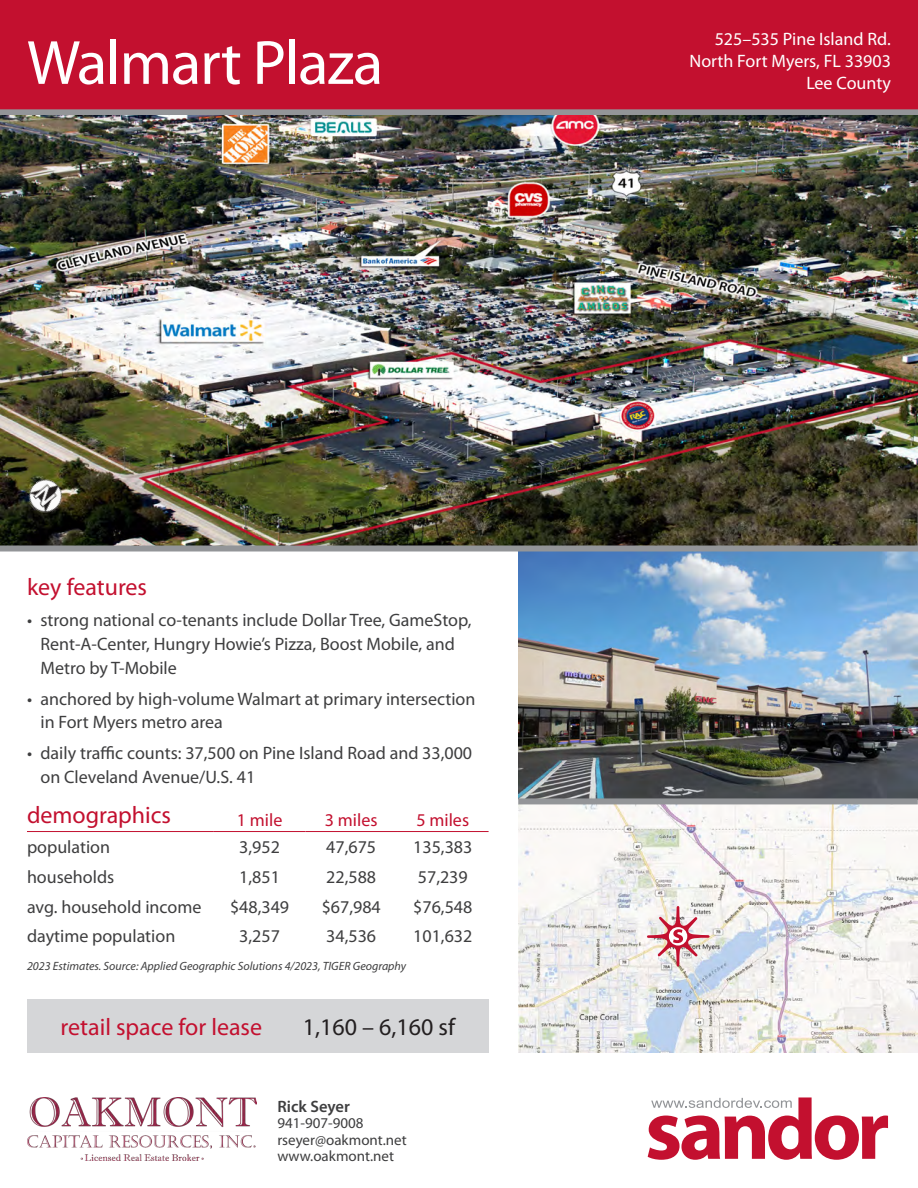
<style>
.page{position:relative;width:918px;height:1188px;background:#fff}
.page>*{position:absolute;margin:0;border:0;box-sizing:border-box;transform-origin:0 0}
.t1{font:63px "Myriad Pro";letter-spacing:-.02em;color:#fff}
.t2{font:24px "Myriad Pro";color:#c3102f}
.t3{font:24px "Myriad Pro";color:#231f20}
.t4{font:18px/24px "Myriad Pro";color:#3e3e3f}
.t5{font:18px/21.6px "Myriad Pro";color:#fff;text-align:right}
.t6{font:18px "Myriad Pro";color:#c3102f}
.t7{font:600 16.5px "Myriad Pro";color:#3e3e3f}
.t8{font:15px/16.5px "Myriad Pro";color:#3e3e3f}
.t9{font:italic 12px "Myriad Pro";color:#3e3e3f}
</style>
<div class="page">
<div style="left:0;top:0;width:918px;height:110px;background:#c3102f"></div>
<div style="left:0;top:109px;width:918px;height:6px;background:#939598"></div>
<svg style="left:648px;top:1097px;width:240px;height:63px"></svg>
<img style="left:0;top:115px;width:918px;height:431px">
<div style="left:27px;top:999px;width:462px;height:54px;background:#d5d6d8"></div>
<img style="left:518px;top:804px;width:400px;height:249px">
<svg style="left:647px;top:906px;width:63px;height:61px"></svg>
<img style="left:518px;top:552px;width:400px;height:246px">
<img style="left:22px;top:473px;width:47px;height:47px">
<div style="left:518px;top:798px;width:400px;height:6px;background:#939598"></div>
<div style="left:0;top:546px;width:918px;height:6px;background:#939598"></div>
<hr style="left:27px;top:831px;width:187px;height:1px;background:#c3102f">
<hr style="left:214px;top:831px;width:91px;height:1px;background:#c3102f">
<hr style="left:305px;top:831px;width:92px;height:1px;background:#c3102f">
<hr style="left:397px;top:831px;width:92px;height:1px;background:#c3102f">
<img style="left:27px;top:1097px;width:229px;height:63px">
<h1 class="t1" style="left:27px;top:24px;width:358px">Walmart Plaza</h1>
<p class="t2" style="left:27px;top:572px;width:122px">key features</p>
<p class="t4" style="left:40px;top:607px;width:433px;text-indent:-14px">• strong national co-tenants include Dollar Tree, GameStop,<br>Rent-A-Center, Hungry Howie’s Pizza, Boost Mobile, and<br>Metro by T-Mobile</p>
<p class="t4" style="left:40px;top:686px;width:436px;text-indent:-14px">• anchored by high-volume Walmart at primary intersection in Fort Myers metro area</p>
<p class="t4" style="left:40px;top:741px;width:433px;text-indent:-14px">• daily traffic counts: 37,500 on Pine Island Road and 33,000 on Cleveland Avenue/U.S. 41</p>
<p class="t2" style="left:27px;top:801px;width:146px">demographics</p>
<p class="t6" style="left:237px;top:809px;width:47px">1 mile</p>
<p class="t6" style="left:325px;top:809px;width:54px">3 miles</p>
<p class="t6" style="left:416px;top:809px;width:54px">5 miles</p>
<p class="t4" style="left:27px;top:835px;width:85px">population</p>
<p class="t4" style="left:239px;top:835px;width:42px">3,952</p>
<p class="t4" style="left:326px;top:835px;width:51px">47,675</p>
<p class="t4" style="left:413px;top:835px;width:61px">135,383</p>
<p class="t4" style="left:27px;top:865px;width:89px">households</p>
<p class="t4" style="left:239px;top:865px;width:42px">1,851</p>
<p class="t4" style="left:326px;top:865px;width:51px">22,588</p>
<p class="t4" style="left:418px;top:865px;width:51px">57,239</p>
<p class="t4" style="left:27px;top:894px;width:176px">avg. household income</p>
<p class="t4" style="left:230px;top:894px;width:61px">$48,349</p>
<p class="t4" style="left:322px;top:894px;width:61px">$67,984</p>
<p class="t4" style="left:413px;top:894px;width:61px">$76,548</p>
<p class="t4" style="left:27px;top:924px;width:150px">daytime population</p>
<p class="t4" style="left:239px;top:924px;width:42px">3,257</p>
<p class="t4" style="left:326px;top:924px;width:51px">34,536</p>
<p class="t4" style="left:413px;top:924px;width:61px">101,632</p>
<p class="t9" style="left:27px;top:958px;width:381px">2023 Estimates. Source: Applied Geographic Solutions 4/2023, TIGER Geography</p>
<p class="t2" style="left:61px;top:1012px;width:203px">retail space for lease</p>
<p class="t3" style="left:303px;top:1012px;width:154px">1,160 – 6,160 sf</p>
<p class="t7" style="left:277px;top:1095px;width:74px">Rick Seyer</p>
<p class="t8" style="left:277px;top:1114px;width:131px">941-907-9008 rseyer@oakmont.net www.oakmont.net</p>
<p class="t5" style="left:689px;top:28px;width:203px">525–535 Pine Island Rd.<br>North Fort Myers, FL 33903</p>
<p class="t5" style="left:806px;top:71px;width:86px">Lee County</p>
</div>
